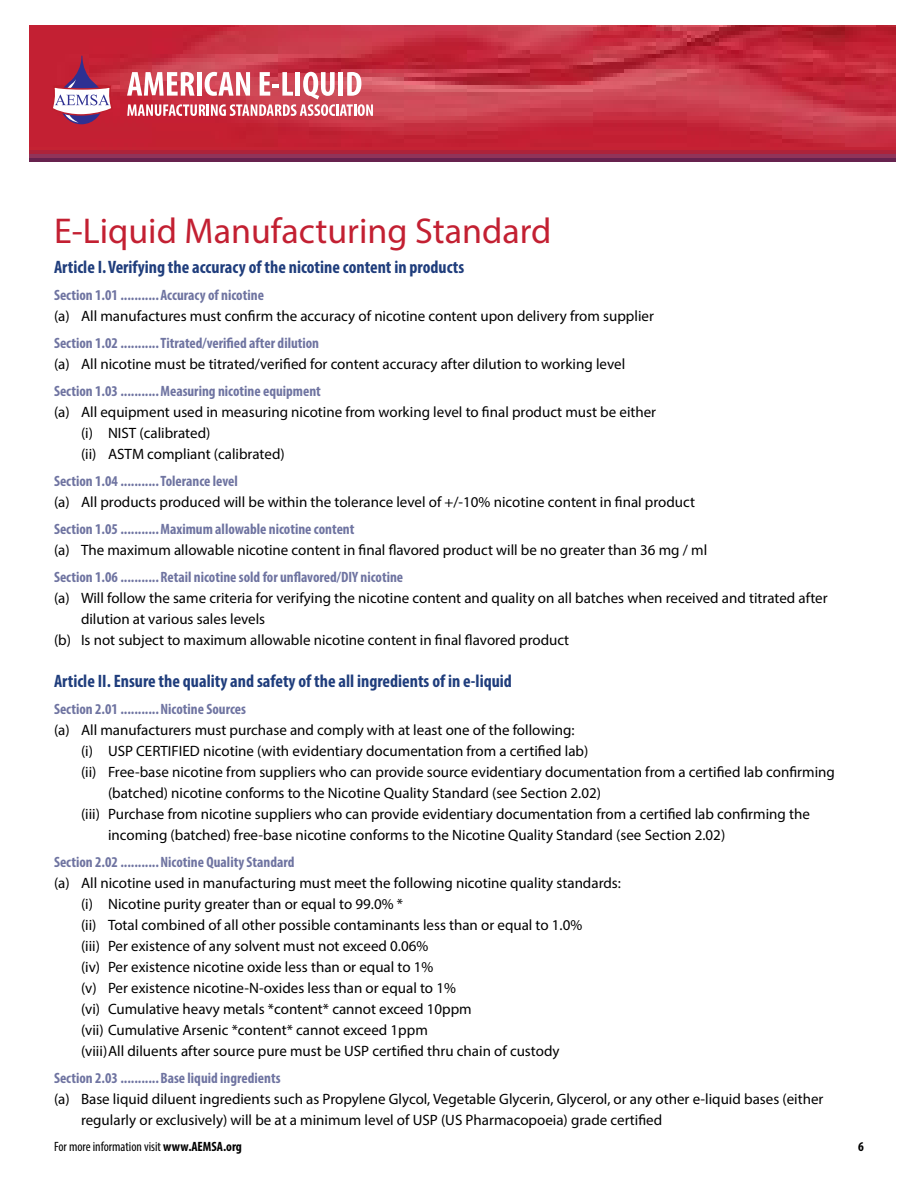
<style>
.page{position:relative;width:918px;height:1188px;background:#fff}
.page>*{position:absolute;margin:0;border:0;box-sizing:border-box;transform-origin:0 0}
.t1{font:36px "Myriad Pro";color:#c32032}
.t2{font:700 condensed 18px "Myriad Pro";color:#1f3d7c}
.t3{font:15px/21px "Myriad Pro";color:#000}
.t4{font:700 condensed 15px "Myriad Pro";color:#6f74a1}
.t5{font:condensed 13.5px "Myriad Pro";color:#000}
.t6{font:700 condensed 13.5px "Myriad Pro";color:#000}
.s1{font-weight:700}
</style>
<div class="page">
<img style="left:29px;top:25px;width:866px;height:137px">
<svg style="left:51px;top:55px;width:62px;height:69px"></svg>
<svg style="left:127px;top:72px;width:246px;height:44px"></svg>
<h1 class="t1" style="left:54px;top:209px;width:499px">E-Liquid Manufacturing Standard</h1>
<p class="t2" style="left:54px;top:256px;width:412px">Article I.Verifying the accuracy of the nicotine content in products</p>
<p class="t4" style="left:54px;top:286px;width:211px">Section 1.01 ...........Accuracy of nicotine</p>
<p class="t3" style="left:54px;top:305px;width:601px">(a) All manufactures must confirm the accuracy of nicotine content upon delivery from supplier</p>
<p class="t4" style="left:54px;top:334px;width:267px">Section 1.02 ...........Titrated/verified after dilution</p>
<p class="t3" style="left:54px;top:353px;width:573px">(a) All nicotine must be titrated/verified for content accuracy after dilution to working level</p>
<p class="t4" style="left:54px;top:382px;width:268px">Section 1.03 ...........Measuring nicotine equipment</p>
<p class="t3" style="left:81px;top:401px;width:577px;text-indent:-27px">(a) All equipment used in measuring nicotine from working level to final product must be either (i) NIST (calibrated)<br>(ii) ASTM compliant (calibrated)</p>
<p class="t4" style="left:54px;top:472px;width:185px">Section 1.04 ...........Tolerance level</p>
<p class="t3" style="left:54px;top:491px;width:643px">(a) All products produced will be within the tolerance level of +/-10% nicotine content in final product</p>
<p class="t4" style="left:54px;top:520px;width:302px">Section 1.05 ...........Maximum allowable nicotine content</p>
<p class="t3" style="left:54px;top:539px;width:655px">(a) The maximum allowable nicotine content in final flavored product will be no greater than 36 mg / ml</p>
<p class="t4" style="left:54px;top:568px;width:351px">Section 1.06 ...........Retail nicotine sold for unflavored/DIY nicotine</p>
<p class="t3" style="left:54px;top:587px;width:775px">(a) Will follow the same criteria for verifying the nicotine content and quality on all batches when received and titrated after</p>
<p class="t3" style="left:81px;top:608px;width:186px">dilution at various sales levels</p>
<p class="t3" style="left:54px;top:629px;width:517px">(b) Is not subject to maximum allowable nicotine content in final flavored product</p>
<p class="t2" style="left:54px;top:670px;width:459px">Article II. Ensure the quality and safety of the all ingredients of in e-liquid</p>
<p class="t4" style="left:54px;top:700px;width:194px">Section 2.01 ...........Nicotine Sources</p>
<p class="t3" style="left:54px;top:719px;width:522px">(a) All manufacturers must purchase and comply with at least one of the following:</p>
<p class="t3" style="left:81px;top:740px;width:509px">(i) USP CERTIFIED nicotine (with evidentiary documentation from a certified lab)</p>
<p class="t3" style="left:81px;top:761px;width:755px">(ii) Free-base nicotine from suppliers who can provide source evidentiary documentation from a certified lab confirming</p>
<p class="t3" style="left:108px;top:782px;width:495px">(batched) nicotine conforms to the Nicotine Quality Standard (see Section 2.02)</p>
<p class="t3" style="left:81px;top:803px;width:730px">(iii) Purchase from nicotine suppliers who can provide evidentiary documentation from a certified lab confirming the</p>
<p class="t3" style="left:108px;top:824px;width:619px">incoming (batched) free-base nicotine conforms to the Nicotine Quality Standard (see Section 2.02)</p>
<p class="t4" style="left:54px;top:853px;width:242px">Section 2.02 ...........Nicotine Quality Standard</p>
<p class="t3" style="left:81px;top:872px;width:541px;text-indent:-27px">(a) All nicotine used in manufacturing must meet the following nicotine quality standards: (i) Nicotine purity greater than or equal to 99.0% *<br>(ii) Total combined of all other possible contaminants less than or equal to 1.0%<br>(iii) Per existence of any solvent must not exceed 0.06%<br>(iv) Per existence nicotine oxide less than or equal to 1%<br>(v) Per existence nicotine-N-oxides less than or equal to 1%<br>(vi) Cumulative heavy metals *content* cannot exceed 10ppm<br>(vii) Cumulative Arsenic *content* cannot exceed 1ppm<br>(viii)All diluents after source pure must be USP certified thru chain of custody</p>
<p class="t4" style="left:54px;top:1069px;width:228px">Section 2.03 ...........Base liquid ingredients</p>
<p class="t3" style="left:81px;top:1088px;width:744px;text-indent:-27px">(a) Base liquid diluent ingredients such as Propylene Glycol, Vegetable Glycerin, Glycerol, or any other e-liquid bases (either regularly or exclusively) will be at a minimum level of USP (US Pharmacopoeia) grade certified</p>
<p class="t5" style="left:54px;top:1139px;width:189px">For more information visit <span class="s1">www.AEMSA.org</span></p>
<p class="t6" style="left:858px;top:1138px;width:7px">6</p>
</div>
